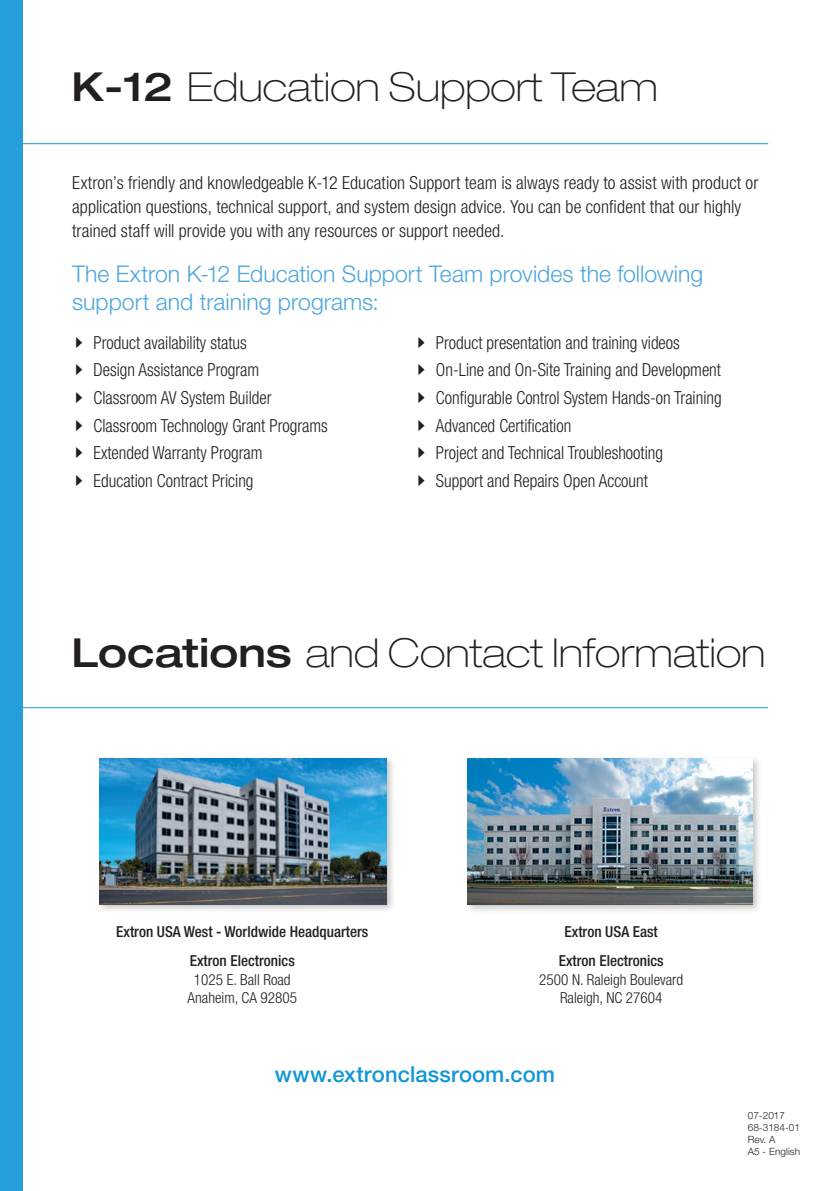
<style>
.page{position:relative;width:840px;height:1191px;background:#fff}
.page>*{position:absolute;margin:0;border:0;box-sizing:border-box;transform-origin:0 0}
.t1{font:100 expanded 40px "Helvetica Neue LT Std";color:#231f20}
.Text{font:300 23px/27.6px "Helvetica Neue LT Std";color:#4ea6dc}
.subhead{font:500 22px "Helvetica Neue LT Std";letter-spacing:.005em;color:#1197d6}
.Text-2{font:300 condensed 18px "Helvetica Neue LT Std";color:#231f20;scale:.95 1}
.Text-3{font:300 condensed 18px/24px "Helvetica Neue LT Std";color:#231f20}
.t2{font:500 condensed 15.2px "Helvetica Neue LT Std";color:#231f20}
.t3{font:300 condensed 15.2px/18.2px "Helvetica Neue LT Std";color:#231f20;text-align:center}
.footer_doc{font:300 10px "Helvetica Neue LT Std";letter-spacing:.005em;color:#231f20}
.s1{font-weight:500}
.s2{font-family:"Quick Type Pi";font-weight:400;font-stretch:normal;font-size:16px}
</style>
<div class="page">
<hr style="left:0;top:143px;width:767px;height:1px;background:#1197d6">
<hr style="left:18px;top:707px;width:749px;height:1px;background:#1197d6">
<div style="left:97px;top:755px;width:299px;height:158px;background:#231f20;opacity:.25"></div>
<img style="left:100px;top:758px;width:286px;height:146px">
<div style="left:464px;top:755px;width:297px;height:159px;background:#231f20;opacity:.25"></div>
<img style="left:467px;top:758px;width:285px;height:146px">
<div style="left:0;top:0;width:23px;height:1191px;background:#259ed9"></div>
<p class="t1" style="left:72px;top:63px;width:587px"><span class="s1">K-12</span> Education Support Team</p>
<p class="Text-3" style="left:72px;top:170px;width:687px">Extron’s friendly and knowledgeable K-12 Education Support team is always ready to assist with product or application questions, technical support, and system design advice. You can be confident that our highly trained staff will provide you with any resources or support needed.</p>
<p class="Text" style="left:72px;top:260px;width:632px">The Extron K-12 Education Support Team provides the following support and training programs:</p>
<p class="Text-2" style="left:75px;top:332px;width:182px"><span class="s2">A</span> Product availability status</p>
<p class="Text-2" style="left:75px;top:359px;width:195px"><span class="s2">A</span> Design Assistance Program</p>
<p class="Text-2" style="left:75px;top:387px;width:208px"><span class="s2">A</span> Classroom AV System Builder</p>
<p class="Text-2" style="left:75px;top:415px;width:267px"><span class="s2">A</span> Classroom Technology Grant Programs</p>
<p class="Text-2" style="left:75px;top:442px;width:198px"><span class="s2">A</span> Extended Warranty Program</p>
<p class="Text-2" style="left:75px;top:470px;width:189px"><span class="s2">A</span> Education Contract Pricing</p>
<p class="Text-2" style="left:417px;top:332px;width:277px"><span class="s2">A</span> Product presentation and training videos</p>
<p class="Text-2" style="left:417px;top:359px;width:320px"><span class="s2">A</span> On-Line and On-Site Training and Development</p>
<p class="Text-2" style="left:417px;top:387px;width:321px"><span class="s2">A</span> Configurable Control System Hands-on Training</p>
<p class="Text-2" style="left:417px;top:415px;width:163px"><span class="s2">A</span> Advanced Certification</p>
<p class="Text-2" style="left:417px;top:442px;width:259px"><span class="s2">A</span> Project and Technical Troubleshooting</p>
<p class="Text-2" style="left:417px;top:470px;width:243px"><span class="s2">A</span> Support and Repairs Open Account</p>
<p class="t1" style="left:72px;top:629px;width:695px"><span class="s1">Locations</span> and Contact Information</p>
<p class="t2" style="left:116px;top:922px;width:253px">Extron USA West - Worldwide Headquarters</p>
<p class="t2" style="left:190px;top:952px;width:106px">Extron Electronics</p>
<p class="t3" style="left:187px;top:970px;width:111px">1025 E. Ball Road<br>Anaheim, CA 92805</p>
<p class="t2" style="left:564px;top:922px;width:95px">Extron USA East</p>
<p class="t2" style="left:558px;top:952px;width:106px">Extron Electronics</p>
<p class="t3" style="left:539px;top:970px;width:145px">2500 N. Raleigh Boulevard<br>Raleigh, NC 27604</p>
<p class="subhead" style="left:275px;top:1061px;width:281px">www.extronclassroom.com</p>
<p class="footer_doc" style="left:747px;top:1109px;width:39px">07-2017</p>
<p class="footer_doc" style="left:747px;top:1121px;width:54px">68-3184-01</p>
<p class="footer_doc" style="left:747px;top:1133px;width:29px">Rev. A</p>
<p class="footer_doc" style="left:747px;top:1145px;width:54px">A5 - English</p>
</div>
